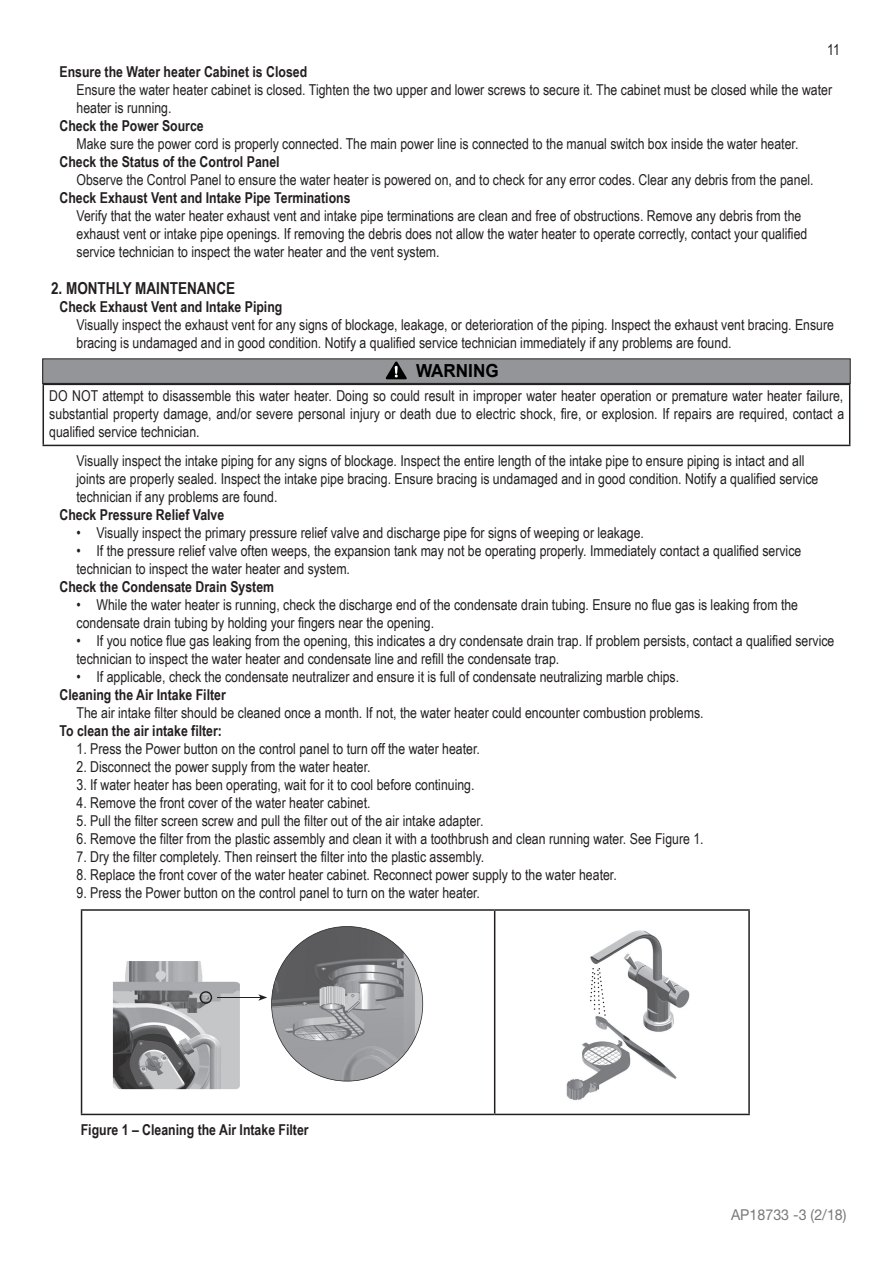
<style>
.page{position:relative;width:893px;height:1263px;background:#fff}
.page>*{position:absolute;margin:0;border:0;box-sizing:border-box;transform-origin:0 0}
.t1{font:700 18px "Arial";color:#000;scale:.95 1}
.t2{font:700 16.5px "Arial Narrow";color:#231f20}
.t3{font:15px/18px "Arial Narrow";color:#231f20}
.t4{font:700 15px "Arial Narrow";color:#231f20}
.t5{font:15px "Rheem Sans";color:#78797c;scale:.95 1}
</style>
<div class="page">
<div style="left:43px;top:359px;width:807px;height:24px;background:#939598"></div>
<div style="left:43px;top:359px;width:807px;height:25px;border:1px solid #231f20"></div>
<svg style="left:386px;top:361px;width:21px;height:18px"></svg>
<hr style="left:43px;top:384px;width:807px;height:1px;background:#231f20">
<hr style="left:43px;top:385px;width:1px;height:60px;background:#231f20">
<hr style="left:849px;top:385px;width:1px;height:60px;background:#231f20">
<hr style="left:43px;top:445px;width:807px;height:1px;background:#231f20">
<img style="left:566px;top:930px;width:124px;height:171px">
<svg style="left:590px;top:968px;width:16px;height:48px"></svg>
<img style="left:113px;top:961px;width:127px;height:128px">
<hr style="left:217px;top:997px;width:44px;height:1px;background:#231f20">
<svg style="left:258px;top:926px;width:165px;height:155px"></svg>
<svg style="left:200px;top:991px;width:12px;height:13px"></svg>
<hr style="left:81px;top:909px;width:414px;height:2px;background:#231f20">
<hr style="left:81px;top:911px;width:1px;height:203px;background:#231f20">
<hr style="left:495px;top:909px;width:255px;height:2px;background:#231f20">
<hr style="left:494px;top:911px;width:1px;height:203px;background:#231f20">
<hr style="left:748px;top:911px;width:2px;height:203px;background:#231f20">
<hr style="left:81px;top:1114px;width:414px;height:1px;background:#231f20">
<hr style="left:495px;top:1114px;width:255px;height:1px;background:#231f20">
<p class="t3" style="left:827px;top:40px;width:14px">11</p>
<p class="t4" style="left:60px;top:60px;width:249px">Ensure the Water heater Cabinet is Closed</p>
<p class="t3" style="left:77px;top:80px;width:757px">Ensure the water heater cabinet is closed. Tighten the two upper and lower screws to secure it. The cabinet must be closed while the water heater is running.</p>
<p class="t4" style="left:60px;top:114px;width:146px">Check the Power Source</p>
<p class="t3" style="left:77px;top:134px;width:723px">Make sure the power cord is properly connected. The main power line is connected to the manual switch box inside the water heater.</p>
<p class="t4" style="left:60px;top:150px;width:222px">Check the Status of the Control Panel</p>
<p class="t3" style="left:77px;top:170px;width:739px">Observe the Control Panel to ensure the water heater is powered on, and to check for any error codes. Clear any debris from the panel.</p>
<p class="t4" style="left:60px;top:186px;width:292px">Check Exhaust Vent and Intake Pipe Terminations</p>
<p class="t3" style="left:77px;top:206px;width:732px">Verify that the water heater exhaust vent and intake pipe terminations are clean and free of obstructions. Remove any debris from the exhaust vent or intake pipe openings. If removing the debris does not allow the water heater to operate correctly, contact your qualified service technician to inspect the water heater and the vent system.</p>
<p class="t2" style="left:51px;top:276px;width:186px">2. MONTHLY MAINTENANCE</p>
<p class="t4" style="left:60px;top:296px;width:224px">Check Exhaust Vent and Intake Piping</p>
<p class="t3" style="left:77px;top:316px;width:759px">Visually inspect the exhaust vent for any signs of blockage, leakage, or deterioration of the piping. Inspect the exhaust vent bracing. Ensure bracing is undamaged and in good condition. Notify a qualified service technician immediately if any problems are found.</p>
<p class="t1" style="left:416px;top:359px;width:88px">WARNING</p>
<p class="t3" style="left:49px;top:386px;width:796px;text-align:justify">DO NOT attempt to disassemble this water heater. Doing so could result in improper water heater operation or premature water heater failure, substantial property damage, and/or severe personal injury or death due to electric shock, fire, or explosion. If repairs are required, contact a qualified service technician.</p>
<p class="t3" style="left:77px;top:451px;width:743px">Visually inspect the intake piping for any signs of blockage. Inspect the entire length of the intake pipe to ensure piping is intact and all joints are properly sealed. Inspect the intake pipe bracing. Ensure bracing is undamaged and in good condition. Notify a qualified service technician if any problems are found.</p>
<p class="t4" style="left:60px;top:503px;width:166px">Check Pressure Relief Valve</p>
<p class="t3" style="left:77px;top:523px;width:569px">• Visually inspect the primary pressure relief valve and discharge pipe for signs of weeping or leakage.</p>
<p class="t3" style="left:77px;top:541px;width:726px">• If the pressure relief valve often weeps, the expansion tank may not be operating properly. Immediately contact a qualified service technician to inspect the water heater and system.</p>
<p class="t4" style="left:60px;top:575px;width:216px">Check the Condensate Drain System</p>
<p class="t3" style="left:77px;top:595px;width:723px">• While the water heater is running, check the discharge end of the condensate drain tubing. Ensure no flue gas is leaking from the condensate drain tubing by holding your fingers near the opening.</p>
<p class="t3" style="left:77px;top:631px;width:759px">• If you notice flue gas leaking from the opening, this indicates a dry condensate drain trap. If problem persists, contact a qualified service technician to inspect the water heater and condensate line and refill the condensate trap.</p>
<p class="t3" style="left:77px;top:667px;width:604px">• If applicable, check the condensate neutralizer and ensure it is full of condensate neutralizing marble chips.</p>
<p class="t4" style="left:60px;top:683px;width:168px">Cleaning the Air Intake Filter</p>
<p class="t3" style="left:77px;top:703px;width:629px">The air intake filter should be cleaned once a month. If not, the water heater could encounter combustion problems.</p>
<p class="t4" style="left:60px;top:719px;width:164px">To clean the air intake filter:</p>
<p class="t3" style="left:77px;top:739px;width:405px">1. Press the Power button on the control panel to turn off the water heater.</p>
<p class="t3" style="left:77px;top:757px;width:296px">2. Disconnect the power supply from the water heater.</p>
<p class="t3" style="left:77px;top:775px;width:399px">3. If water heater has been operating, wait for it to cool before continuing.</p>
<p class="t3" style="left:77px;top:793px;width:296px">4. Remove the front cover of the water heater cabinet.</p>
<p class="t3" style="left:77px;top:811px;width:408px">5. Pull the filter screen screw and pull the filter out of the air intake adapter.</p>
<p class="t3" style="left:77px;top:829px;width:629px">6. Remove the filter from the plastic assembly and clean it with a toothbrush and clean running water. See Figure 1.</p>
<p class="t3" style="left:77px;top:847px;width:409px">7. Dry the filter completely. Then reinsert the filter into the plastic assembly.</p>
<p class="t3" style="left:77px;top:865px;width:542px">8. Replace the front cover of the water heater cabinet. Reconnect power supply to the water heater.</p>
<p class="t3" style="left:77px;top:883px;width:405px">9. Press the Power button on the control panel to turn on the water heater.</p>
<p class="t4" style="left:81px;top:1118px;width:229px">Figure 1 – Cleaning the Air Intake Filter</p>
<p class="t5" style="left:731px;top:1205px;width:123px">AP18733 -3 (2/18)</p>
</div>
